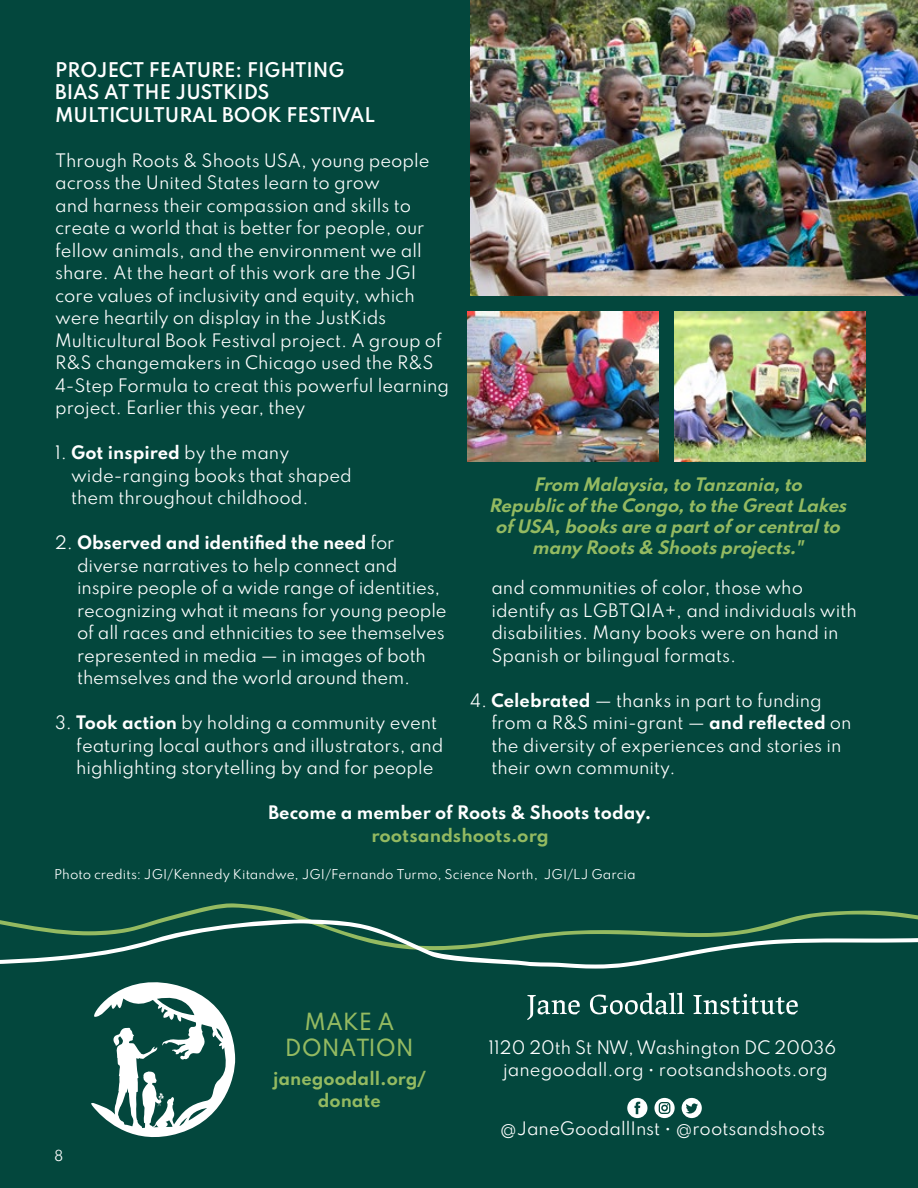
<style>
.page{position:relative;width:918px;height:1188px;background:#03473d}
.page>*{position:absolute;margin:0;border:0;box-sizing:border-box;transform-origin:0 0}
.t1{font:500 21px/25.5px "Spartan";letter-spacing:-.005em;color:#94ba61;text-align:center}
.t2{font:600 18px/22.5px "Spartan";color:#fff}
.t3{font:16.5px/22.5px "Spartan";color:#fff}
.t4{font:italic 700 16.5px/21px "Spartan";color:#94ba61;text-align:center}
.t5{font:700 16.5px/22.5px "Spartan";color:#94ba61;text-align:center}
.t6{font:700 16.5px "Spartan";color:#fff}
.t7{font:13.5px "Spartan";color:#fff}
.t8{font:12px "Spartan";letter-spacing:.005em;color:#fff}
.s1{font-weight:700}
</style>
<div class="page">
<svg style="left:156px;top:903px;width:762px;height:17px"></svg>
<svg style="left:0;top:920px;width:918px;height:49px"></svg>
<svg style="left:627px;top:1098px;width:20px;height:20px"></svg>
<svg style="left:654px;top:1098px;width:21px;height:20px"></svg>
<svg style="left:682px;top:1098px;width:20px;height:20px"></svg>
<svg style="left:527px;top:995px;width:53px;height:25px"></svg>
<svg style="left:590px;top:993px;width:94px;height:22px"></svg>
<svg style="left:694px;top:994px;width:104px;height:21px"></svg>
<svg style="left:91px;top:982px;width:144px;height:156px"></svg>
<img style="left:470px;top:0;width:448px;height:295px">
<img style="left:468px;top:311px;width:190px;height:150px">
<img style="left:674px;top:311px;width:191px;height:150px">
<p class="t2" style="left:55px;top:58px;width:321px">PROJECT FEATURE: FIGHTING<br>BIAS AT THE JUSTKIDS<br>MULTICULTURAL BOOK FESTIVAL</p>
<p class="t3" style="left:55px;top:148px;width:395px">Through Roots &amp; Shoots USA, young people across the United States learn to grow<br>and harness their compassion and skills to create a world that is better for people, our fellow animals, and the environment we all share. At the heart of this work are the JGI core values of inclusivity and equity, which were heartily on display in the JustKids Multicultural Book Festival project. A group of R&amp;S changemakers in Chicago used the R&amp;S 4-Step Formula to creat this powerful learning project. Earlier this year, they</p>
<p class="t3" style="left:71px;top:441px;width:282px;text-indent:-16px">1. <span class="s1">Got inspired</span> by the many wide-ranging books that shaped them throughout childhood.</p>
<p class="t3" style="left:77px;top:531px;width:371px;text-indent:-22px">2. <span class="s1">Observed and identified the need</span> for diverse narratives to help connect and inspire people of a wide range of identities, recognizing what it means for young people of all races and ethnicities to see themselves represented in media — in images of both themselves and the world around them.</p>
<p class="t3" style="left:76px;top:711px;width:369px;text-indent:-21px">3. <span class="s1">Took action</span> by holding a community event featuring local authors and illustrators, and highlighting storytelling by and for people</p>
<p class="t4" style="left:489px;top:473px;width:364px">From Malaysia,to Tanzania,to Republicofthe Congo,to the GreatLakes ofUSA,booksare a partoforcentralto many Roots&amp; Shootsprojects."</p>
<p class="t3" style="left:491px;top:576px;width:367px">and communities of color, those who identify as LGBTQIA+, and individuals with disabilities. Many books were on hand in Spanish or bilingual formats.</p>
<p class="t3" style="left:491px;top:688px;width:362px;text-indent:-21px">4. <span class="s1">Celebrated</span> — thanks in part to funding from a R&amp;S mini-grant — <span class="s1">and reflected</span> on the diversity of experiences and stories in their own community.</p>
<p class="t6" style="left:269px;top:800px;width:384px">Become a member of Roots &amp; Shoots today.</p>
<p class="t5" style="left:371px;top:823px;width:179px">rootsandshoots.org</p>
<p class="t8" style="left:54px;top:866px;width:583px">Photo credits: JGI/Kennedy Kitandwe, JGI/Fernando Turmo, Science North, JGI/LJ Garcia</p>
<p class="t7" style="left:54px;top:1145px;width:11px">8</p>
<p class="t1" style="left:285px;top:1008px;width:130px">MAKE A<br>DONATION</p>
<p class="t5" style="left:273px;top:1066px;width:154px">janegoodall.org/ donate</p>
<p class="t3" style="left:489px;top:1035px;width:349px;text-align:center">1120 20th St NW, Washington DC 20036 janegoodall.org • rootsandshoots.org</p>
<p class="t3" style="left:500px;top:1116px;width:327px">@JaneGoodallInst • @rootsandshoots</p>
</div>
